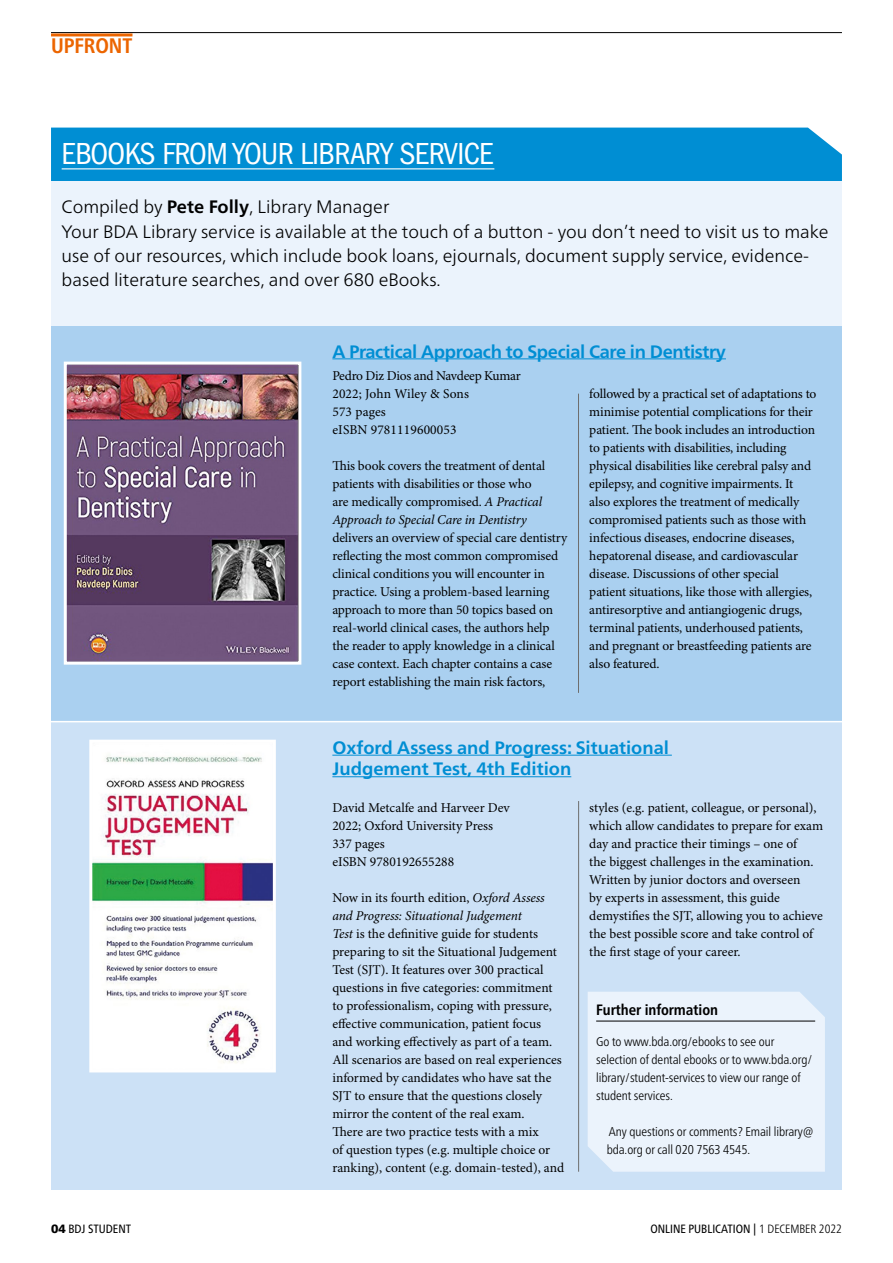
<style>
.page{position:relative;width:893px;height:1263px;background:#fff}
.page>*{position:absolute;margin:0;border:0;box-sizing:border-box;transform-origin:0 0}
.Title_Upfront_Headli{font:condensed 31.5px "ITC Franklin Gothic Std";letter-spacing:-.02em;color:#fff}
.t1{font:700 condensed 21px "Frutiger Neue LT Pro";letter-spacing:-.005em;color:#ec6500}
.Trailer_upfront_intr{font:300 18px/24px "Frutiger Neue LT Pro";color:#000}
.Title_upfront_headli{font:700 18px/21.6px "Frutiger Neue LT Pro";color:#008ed3}
.Title_upfront_headli-2{font:700 18px "Frutiger Neue LT Pro";letter-spacing:-.02em;color:#008ed3}
.Box_Heading_x{font:700 condensed 15px "Frutiger Neue LT Pro";color:#000}
.Para_body_1st{font:13.5px/18px "Minion Pro";letter-spacing:-.01em;color:#000}
.Para_body_1st-2{font:13.5px "Minion Pro";letter-spacing:.01em;color:#000}
.Para_box{font:300 condensed 12.75px/18px "Frutiger Neue LT Pro";letter-spacing:-.005em;color:#000}
.t2{font:condensed 12px "Frutiger Neue LT Pro";color:#000}
.s1{font-weight:700}
.s2{font-style:italic}
.s3{font-weight:900;font-stretch:normal}
.s4{font-weight:300}
</style>
<div class="page">
<div style="left:51px;top:722px;width:791px;height:468px;background:#cce1f6"></div>
<div style="left:51px;top:308px;width:791px;height:413px;background:#aad0f0"></div>
<div style="left:51px;top:128px;width:791px;height:54px;background:#008ed3"></div>
<div style="left:51px;top:182px;width:791px;height:144px;background:#ebf3fc"></div>
<div style="left:588px;top:992px;width:237px;height:180px;background:#ebf3fc"></div>
<hr style="left:596px;top:1021px;width:219px;height:1px;background:#000">
<hr style="left:332px;top:358px;width:394px;height:1px;background:#008ed3">
<hr style="left:332px;top:755px;width:340px;height:1px;background:#008ed3">
<hr style="left:332px;top:776px;width:239px;height:1px;background:#008ed3">
<hr style="left:62px;top:168px;width:432px;height:1px;background:#fff">
<hr style="left:578px;top:394px;width:1px;height:299px;background:#6e6e6e">
<hr style="left:578px;top:801px;width:1px;height:371px;background:#6e6e6e">
<img style="left:68px;top:366px;width:229px;height:295px">
<div style="left:64px;top:362px;width:237px;height:303px;border:3px solid #fff"></div>
<img style="left:93px;top:744px;width:179px;height:324px">
<div style="left:89px;top:740px;width:187px;height:332px;border:3px solid #fff"></div>
<hr style="left:51px;top:32px;width:791px;height:1px;background:#000">
<hr style="left:51px;top:33px;width:81px;height:3px;background:#ec6500">
<h2 class="t1" style="left:51px;top:34px;width:83px">UPFRONT</h2>
<p class="Title_Upfront_Headli" style="left:62px;top:136px;width:434px">EBOOKS FROM YOUR LIBRARY SERVICE</p>
<p class="Trailer_upfront_intr" style="left:62px;top:195px;width:768px">Compiled by <span class="s1">Pete Folly</span>, Library Manager<br>Your BDA Library service is available at the touch of a button - you don’t need to visit us to make use of our resources, which include book loans, ejournals, document supply service, evidence&shy;based literature searches, and over 680 eBooks.</p>
<p class="Title_upfront_headli-2" style="left:332px;top:341px;width:395px">A Practical Approach to Special Care in Dentistry</p>
<p class="Para_body_1st" style="left:332px;top:367px;width:190px">Pedro Diz Dios and Navdeep Kumar</p>
<p class="Para_body_1st-2" style="left:332px;top:385px;width:138px">2022; John Wiley &amp; Sons</p>
<p class="Para_body_1st-2" style="left:332px;top:403px;width:55px">573 pages</p>
<p class="Para_body_1st-2" style="left:332px;top:421px;width:126px">eISBN 9781119600053</p>
<p class="Para_body_1st" style="left:332px;top:457px;width:237px">This book covers the treatment of dental patients with disabilities or those who<br>are medically compromised. <span class="s2">A Practical Approach to Special Care in Dentistry </span>delivers an overview of special care dentistry reflecting the most common compromised clinical conditions you will encounter in practice. Using a problem-based learning approach to more than 50 topics based on real-world clinical cases, the authors help the reader to apply knowledge in a clinical case context. Each chapter contains a case report establishing the main risk factors,</p>
<p class="Para_body_1st" style="left:589px;top:385px;width:229px">followed by a practical set of adaptations to minimise potential complications for their patient. The book includes an introduction to patients with disabilities, including physical disabilities like cerebral palsy and epilepsy, and cognitive impairments. It also explores the treatment of medically compromised patients such as those with infectious diseases, endocrine diseases, hepatorenal disease, and cardiovascular disease. Discussions of other special patient situations, like those with allergies, antiresorptive and antiangiogenic drugs, terminal patients, underhoused patients, and pregnant or breastfeeding patients are also featured.</p>
<p class="Box_Heading_x" style="left:602px;top:516px;width:124px">Further information</p>
<p class="Para_box" style="left:602px;top:564px;width:218px">Go to www.bda.org/ebooks to see our selection of dental ebooks or to www.bda.org/ library/student-services to view our range of student services.</p>
<p class="Title_upfront_headli" style="left:332px;top:737px;width:338px">Oxford Assess and Progress: Situational<br>Judgement Test, 4th Edition</p>
<p class="Para_body_1st" style="left:332px;top:799px;width:179px">David Metcalfe and Harveer Dev</p>
<p class="Para_body_1st" style="left:332px;top:817px;width:162px">2022; Oxford University Press</p>
<p class="Para_body_1st" style="left:332px;top:835px;width:54px">337 pages</p>
<p class="Para_body_1st" style="left:332px;top:853px;width:123px">eISBN 9780192655288</p>
<p class="Para_body_1st" style="left:332px;top:889px;width:233px">Now in its fourth edition, <span class="s2">Oxford Assess and Progress: Situational Judgement<br>Test</span> is the definitive guide for students preparing to sit the Situational Judgement Test (SJT). It features over 300 practical questions in five categories: commitment to professionalism, coping with pressure, effective communication, patient focus and working effectively as part of a team.<br>All scenarios are based on real experiences informed by candidates who have sat the SJT to ensure that the questions closely mirror the content of the real exam.<br>There are two practice tests with a mix<br>of question types (e.g. multiple choice or ranking), content (e.g. domain-tested), and</p>
<p class="Para_body_1st" style="left:589px;top:799px;width:235px">styles (e.g. patient, colleague, or personal), which allow candidates to prepare for exam day and practice their timings – one of<br>the biggest challenges in the examination.<br>Written by junior doctors and overseen<br>by experts in assessment, this guide demystifies the SJT, allowing you to achieve the best possible score and take control of the first stage of your career.</p>
<p class="Box_Heading_x" style="left:596px;top:1000px;width:124px">Further information</p>
<p class="Para_box" style="left:596px;top:1032px;width:218px">Go to www.bda.org/ebooks to see our selection of dental ebooks or to www.bda.org/ library/student-services to view our range of student services.</p>
<p class="Para_box" style="left:607px;top:1122px;width:208px">Any questions or comments? Email library@ bda.org or call 020 7563 4545.</p>
<p class="t2" style="left:51px;top:1221px;width:82px"><span class="s3">04</span> BDJ STUDENT</p>
<p class="t2" style="left:650px;top:1221px;width:193px">ONLINE PUBLICATION | <span class="s4">1 DECEMBER 2022</span></p>
</div>
